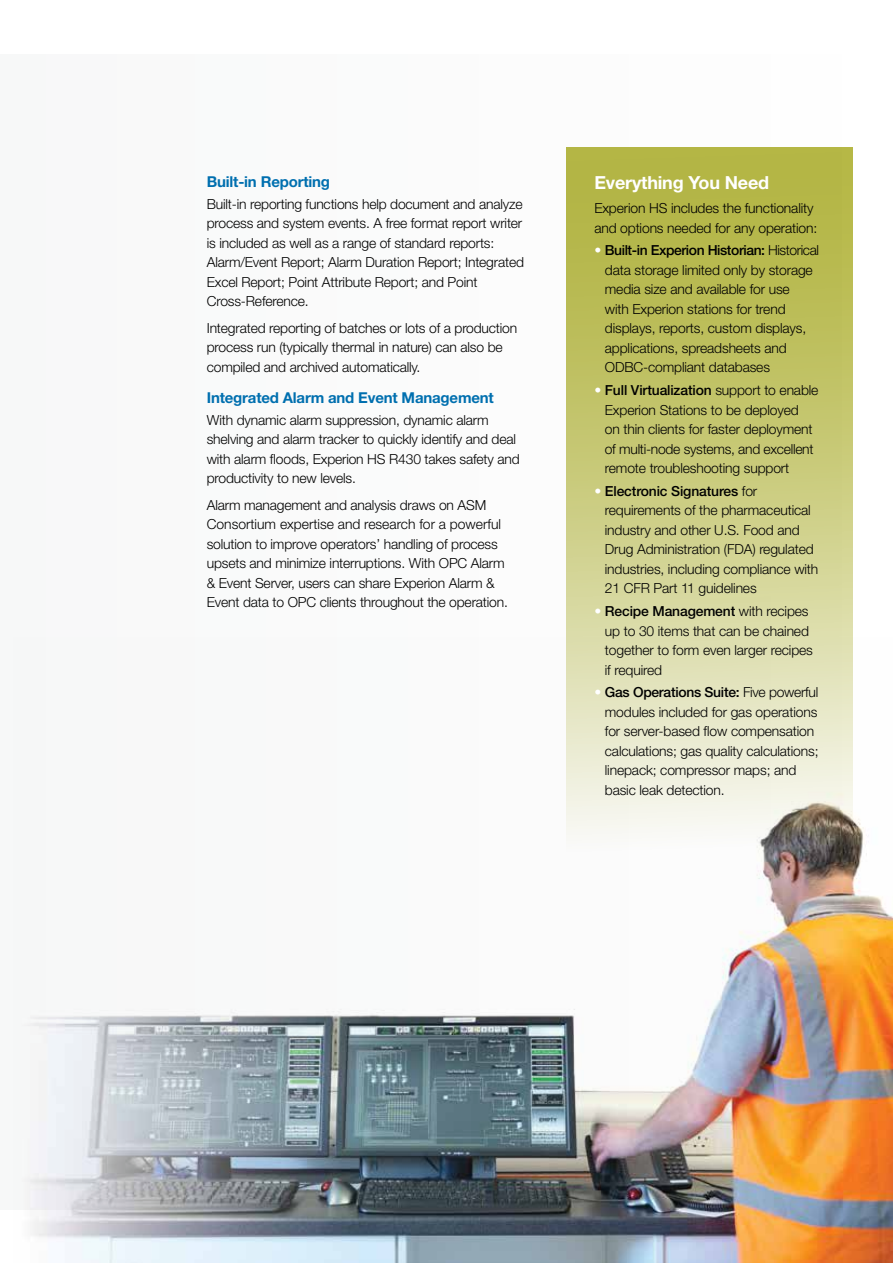
<style>
.page{position:relative;width:893px;height:1263px;background:#fff}
.page>*{position:absolute;margin:0;border:0;box-sizing:border-box;transform-origin:0 0}
.t1{font:700 18px "Helvetica Neue";letter-spacing:-.01em;color:#fff}
.t2{font:700 15px "Helvetica Neue";letter-spacing:-.01em;color:#006faf}
.t3{font:300 13.8px/19.5px "Helvetica Neue";letter-spacing:-.01em;color:#000}
.s1{color:#fff}
.s2{font-weight:500}
</style>
<div class="page">
<img style="left:25px;top:1209px;width:868px;height:54px">
<img style="left:22px;top:147px;width:871px;height:1062px">
<svg style="left:566px;top:147px;width:286px;height:712px;background:#cdce8a"></svg>
<p class="t2" style="left:207px;top:173px;width:125px">Built-in Reporting</p>
<p class="t3" style="left:207px;top:194px;width:319px">Built-in reporting functions help document and analyze process and system events. A free format report writer is included as well as a range of standard reports:<br>Alarm/Event Report; Alarm Duration Report; Integrated Excel Report; Point Attribute Report; and Point Cross-Reference.</p>
<p class="t3" style="left:207px;top:318px;width:312px">Integrated reporting of batches or lots of a production process run (typically thermal in nature) can also be compiled and archived automatically.</p>
<p class="t2" style="left:207px;top:389px;width:289px">Integrated Alarm and Event Management</p>
<p class="t3" style="left:207px;top:410px;width:314px">With dynamic alarm suppression, dynamic alarm shelving and alarm tracker to quickly identify and deal with alarm floods, Experion HS R430 takes safety and productivity to new levels.</p>
<p class="t3" style="left:207px;top:495px;width:303px">Alarm management and analysis draws on ASM Consortium expertise and research for a powerful solution to improve operators’ handling of process upsets and minimize interruptions. With OPC Alarm &amp; Event Server, users can share Experion Alarm &amp; Event data to OPC clients throughout the operation.</p>
<h1 class="t1" style="left:594px;top:172px;width:176px">Everything You Need</h1>
<p class="t3" style="left:594px;top:198px;width:224px">Experion HS includes the functionality and options needed for any operation:</p>
<p class="t3" style="left:605px;top:240px;width:216px;text-indent:-11px"><span class="s1">•</span> <span class="s2">Built-in Experion Historian:</span> Historical data storage limited only by storage media size and available for use<br>with Experion stations for trend displays, reports, custom displays, applications, spreadsheets and ODBC-compliant databases</p>
<p class="t3" style="left:605px;top:380px;width:215px;text-indent:-11px"><span class="s1">•</span> <span class="s2">Full Virtualization</span> support to enable Experion Stations to be deployed<br>on thin clients for faster deployment of multi-node systems, and excellent remote troubleshooting support</p>
<p class="t3" style="left:605px;top:481px;width:215px;text-indent:-11px"><span class="s1">•</span> <span class="s2">Electronic Signatures</span> for requirements of the pharmaceutical industry and other U.S. Food and Drug Administration (FDA) regulated industries, including compliance with 21 CFR Part 11 guidelines</p>
<p class="t3" style="left:605px;top:601px;width:209px;text-indent:-11px"><span class="s1">•</span> <span class="s2">Recipe Management</span> with recipes up to 30 items that can be chained together to form even larger recipes if required</p>
<p class="t3" style="left:605px;top:682px;width:215px;text-indent:-11px"><span class="s1">•</span> <span class="s2">Gas Operations Suite:</span> Five powerful modules included for gas operations for server-based flow compensation calculations; gas quality calculations; linepack; compressor maps; and basic leak detection.</p>
</div>
